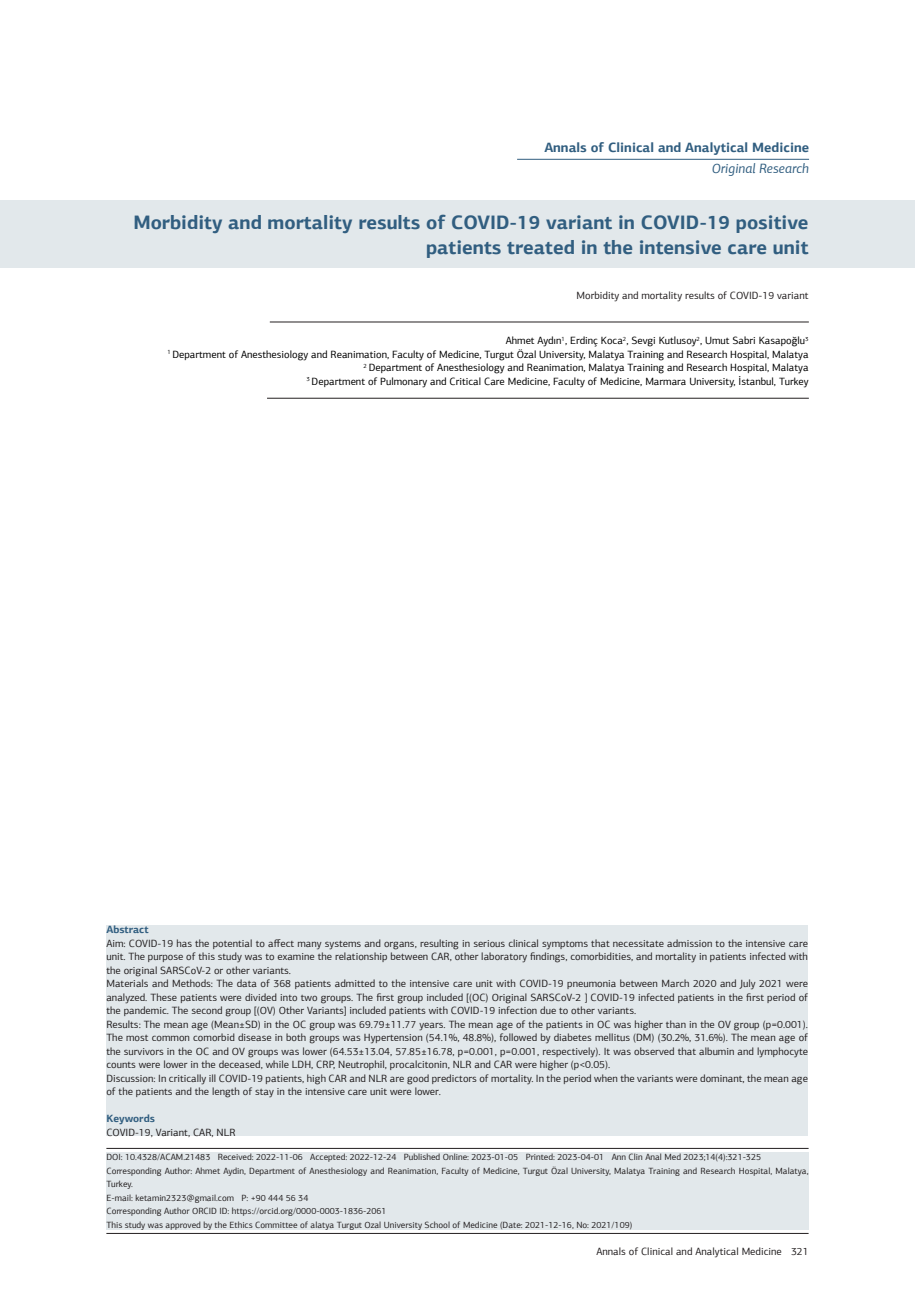
<style>
.page{position:relative;width:915px;height:1306px;background:#fff}
.page>*{position:absolute;margin:0;border:0;box-sizing:border-box;transform-origin:0 0}
.t1{font:700 19.5px/25.5px "PF Agora Sans Pro";color:#315e80;text-align:right}
.t2{font:700 13.5px "PF Agora Sans Pro";color:#315e80}
.t3{font:italic 13.5px "PF Agora Sans Pro";color:#315e80}
.t4{font:10.5px/13.5px "PF Agora Sans Pro";color:#231f20;text-align:justify}
.t5{font:10.5px "PF Agora Sans Pro";color:#000}
.t6{font:700 10.5px "PF Agora Sans Pro";color:#315e80}
.t7{font:9px/13.5px "PF Agora Sans Pro";color:#231f20}
</style>
<div class="page">
<hr style="left:106px;top:1233px;width:702px;height:1px;background:#231f20">
<div style="left:0;top:200px;width:914px;height:68px;background:#e2e8eb"></div>
<hr style="left:106px;top:1148px;width:702px;height:1px;background:#231f20">
<hr style="left:270px;top:322px;width:538px;height:1px;background:#231f20">
<hr style="left:267px;top:398px;width:541px;height:1px;background:#231f20">
<hr style="left:517px;top:159px;width:291px;height:1px;background:#315e80">
<div style="left:106px;top:1151px;width:702px;height:78px;background:#e2e8eb"></div>
<div style="left:106px;top:925px;width:701px;height:210px;background:#e2e8eb"></div>
<p class="t2" style="left:544px;top:139px;width:266px">Annals of Clinical and Analytical Medicine</p>
<p class="t3" style="left:711px;top:160px;width:99px">Original Research</p>
<p class="t1" style="left:133px;top:209px;width:676px">Morbidity and mortality results of COVID-19 variant in COVID-19 positive patients treated in the intensive care unit</p>
<p class="t4" style="left:576px;top:288px;width:233px">Morbidity and mortality results of COVID-19 variant</p>
<p class="t5" style="left:505px;top:334px;width:304px">Ahmet Aydın<sup>1</sup>, Erdinç Koca<sup>2</sup>, Sevgi Kutlusoy<sup>2</sup>, Umut Sabri Kasapoğlu<sup>3</sup></p>
<p class="t5" style="left:167px;top:348px;width:642px"><sup>1</sup> Department of Anesthesiology and Reanimation, Faculty of Medicine, Turgut Özal University, Malatya Training and Research Hospital, Malatya</p>
<p class="t5" style="left:363px;top:361px;width:446px"><sup>2</sup> Department of Anesthesiology and Reanimation, Malatya Training and Research Hospital, Malatya</p>
<p class="t5" style="left:306px;top:375px;width:503px"><sup>3</sup> Department of Pulmonary and Critical Care Medicine, Faculty of Medicine, Marmara University, İstanbul, Turkey</p>
<p class="t6" style="left:106px;top:923px;width:44px">Abstract</p>
<p class="t4" style="left:106px;top:936px;width:703px">Aim: COVID-19 has the potential to affect many systems and organs, resulting in serious clinical symptoms that necessitate admission to the intensive care unit. The purpose of this study was to examine the relationship between CAR, other laboratory findings, comorbidities, and mortality in patients infected with the original SARSCoV-2 or other variants.</p>
<p class="t4" style="left:106px;top:976px;width:703px">Materials and Methods: The data of 368 patients admitted to the intensive care unit with COVID-19 pneumonia between March 2020 and July 2021 were analyzed. These patients were divided into two groups. The first group included [(OC) Original SARSCoV-2 ] COVID-19 infected patients in the first period of the pandemic. The second group [(OV) Other Variants] included patients with COVID-19 infection due to other variants.</p>
<p class="t4" style="left:106px;top:1017px;width:703px">Results: The mean age (Mean±SD) in the OC group was 69.79±11.77 years. The mean age of the patients in OC was higher than in the OV group (p=0.001).<br>The most common comorbid disease in both groups was Hypertension (54.1%, 48.8%), followed by diabetes mellitus (DM) (30.2%, 31.6%). The mean age of the survivors in the OC and OV groups was lower (64.53±13.04, 57.85±16.78, p=0.001, p=0.001, respectively). It was observed that albumin and lymphocyte counts were lower in the deceased, while LDH, CRP, Neutrophil, procalcitonin, NLR and CAR were higher (p&lt;0.05).</p>
<p class="t4" style="left:106px;top:1071px;width:703px">Discussion: In critically ill COVID-19 patients, high CAR and NLR are good predictors of mortality. In the period when the variants were dominant, the mean age of the patients and the length of stay in the intensive care unit were lower.</p>
<p class="t6" style="left:106px;top:1112px;width:50px">Keywords</p>
<p class="t4" style="left:106px;top:1125px;width:131px">COVID-19, Variant, CAR, NLR</p>
<p class="t7" style="left:106px;top:1150px;width:656px">DOI: 10.4328/ACAM.21483 Received: 2022-11-06 Accepted: 2022-12-24 Published Online: 2023-01-05 Printed: 2023-04-01 Ann Clin Anal Med 2023;14(4):321-325</p>
<p class="t7" style="left:106px;top:1164px;width:703px">Corresponding Author: Ahmet Aydin, Department of Anesthesiology and Reanimation, Faculty of Medicine, Turgut Özal University, Malatya Training and Research Hospital, Malatya,<br>Turkey.</p>
<p class="t7" style="left:106px;top:1191px;width:203px">E-mail: ketamin2323@gmail.com P: +90 444 56 34</p>
<p class="t7" style="left:106px;top:1204px;width:281px">Corresponding Author ORCID ID: https://orcid.org/0000-0003-1836-2061</p>
<p class="t7" style="left:106px;top:1218px;width:527px">This study was approved by the Ethics Committee of alatya Turgut Ozal University School of Medicine (Date: 2021-12-16, No: 2021/109)</p>
<p class="t4" style="left:596px;top:1244px;width:213px">Annals of Clinical and Analytical Medicine 321</p>
</div>
